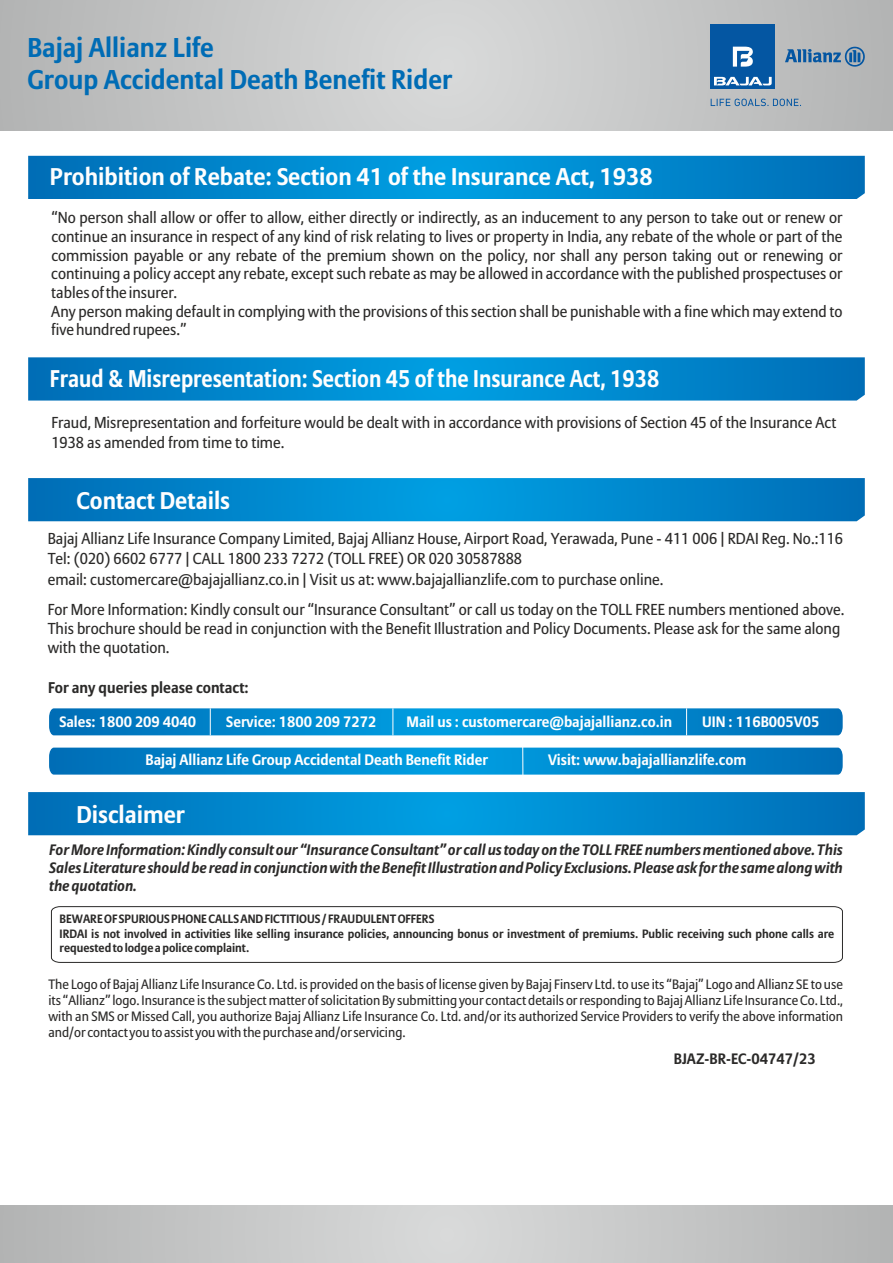
<style>
.page{position:relative;width:893px;height:1263px;background:#fff}
.page>*{position:absolute;margin:0;border:0;box-sizing:border-box;transform-origin:0 0}
.t1{font:700 27px/32px "Allianz Sans";color:#006cb5}
.t2{font:700 24px "Allianz Sans";color:#fefefe}
.t3{font:700 24px "Allianz Sans";color:#fefefe;scale:.92 1}
.t4{font:15.75px/18.6px "Allianz Sans";color:#2b2a29}
.t5{font:700 15.45px "Allianz Sans";color:#2b2a29}
.t6{font:italic 700 15px/17.7px "Allianz Sans";color:#2b2a29;text-align:justify}
.t7{font:700 15px "Allianz Sans";color:#fefefe}
.t8{font:700 15px "Allianz Sans";color:#fff}
.t9{font:700 15px "Allianz Sans";color:#2b2a29}
.t10{font:13.5px/16px "Allianz Sans";color:#2b2a29;text-align:justify}
.t11{font:700 12px/14.2px "Allianz Sans";color:#2b2a29}
</style>
<div class="page">
<svg style="left:0;top:1205px;width:893px;height:58px;background:#c5c6c6"></svg>
<svg style="left:0;top:0;width:893px;height:131px;background:#c5c6c6"></svg>
<svg style="left:711px;top:99px;width:90px;height:7px"></svg>
<svg style="left:785px;top:47px;width:80px;height:20px;background:#7896b1"></svg>
<div style="left:711px;top:24px;width:64px;height:65px;background:#0456a2"></div>
<svg style="left:714px;top:77px;width:58px;height:8px"></svg>
<svg style="left:733px;top:47px;width:20px;height:20px"></svg>
<svg style="left:28px;top:357px;width:837px;height:44px;background:#0588cd"></svg>
<svg style="left:28px;top:478px;width:837px;height:43px;background:#0086cc"></svg>
<svg style="left:51px;top:906px;width:792px;height:57px"></svg>
<svg style="left:49px;top:747px;width:794px;height:28px;background:#0a8bce"></svg>
<svg style="left:28px;top:156px;width:837px;height:43px;background:#0086cc"></svg>
<svg style="left:28px;top:792px;width:837px;height:43px;background:#0086cc"></svg>
<svg style="left:49px;top:708px;width:794px;height:27px;background:#0588cd"></svg>
<h1 class="t1" style="left:27px;top:33px;width:426px">Bajaj Allianz Life<br>Group Accidental Death Benefit Rider</h1>
<h2 class="t2" style="left:50px;top:166px;width:605px">Prohibition of Rebate: Section 41 of the Insurance Act, 1938</h2>
<p class="t4" style="left:51px;top:210px;width:793px">“No person shall allow or offer to allow, either directly or indirectly, as an inducement to any person to take out or renew or continue an insurance in respect of any kind of risk relating to lives or property in India, any rebate of the whole or part of the commission payable or any rebate of the premium shown on the policy, nor shall any person taking out or renewing or continuing a policy accept any rebate, except such rebate as may be allowed in accordance with the published prospectuses or tables of the insurer.<br>Any person making default in complying with the provisions of this section shall be punishable with a fine which may extend to five hundred rupees.”</p>
<h2 class="t3" style="left:50px;top:369px;width:664px">Fraud &amp; Misrepresentation: Section 45 of the Insurance Act, 1938</h2>
<p class="t4" style="left:51px;top:413px;width:786px;line-height:20.5px">Fraud, Misrepresentation and forfeiture would be dealt with in accordance with provisions of Section 45 of the Insurance Act<br>1938 as amended from time to time.</p>
<h2 class="t2" style="left:76px;top:490px;width:155px">Contact Details</h2>
<p class="t4" style="left:48px;top:529px;width:797px;line-height:20.5px">Bajaj Allianz Life Insurance Company Limited, Bajaj Allianz House, Airport Road, Yerawada, Pune - 411 006 | RDAI Reg. No.:116<br>Tel: (020) 6602 6777 | CALL 1800 233 7272 (TOLL FREE) OR 020 30587888<br>email: customercare@bajajallianz.co.in | Visit us at: www.bajajallianzlife.com to purchase online.</p>
<p class="t4" style="left:48px;top:602px;width:798px">For More Information: Kindly consult our “Insurance Consultant” or call us today on the TOLL FREE numbers mentioned above.<br>This brochure should be read in conjunction with the Benefit Illustration and Policy Documents. Please ask for the same along with the quotation.</p>
<p class="t5" style="left:48px;top:681px;width:202px">For any queries please contact:</p>
<p class="t7" style="left:59px;top:715px;width:138px">Sales: 1800 209 4040</p>
<p class="t7" style="left:226px;top:715px;width:152px">Service: 1800 209 7272</p>
<p class="t7" style="left:407px;top:715px;width:267px">Mail us : customercare@bajajallianz.co.in</p>
<p class="t8" style="left:702px;top:715px;width:119px">UIN : 116B005V05</p>
<p class="t8" style="left:145px;top:754px;width:344px">Bajaj Allianz Life Group Accidental Death Benefit Rider</p>
<p class="t7" style="left:548px;top:754px;width:200px">Visit: www.bajajallianzlife.com</p>
<h2 class="t2" style="left:76px;top:804px;width:110px">Disclaimer</h2>
<p class="t6" style="left:49px;top:842px;width:795px">For More Information: Kindly consult our “Insurance Consultant” or call us today on the TOLL FREEnumbers mentioned above. This Sales Literature should be read in conjunction with the Benefit Illustration and Policy Exclusions. Please ask for the same along with the quotation.</p>
<p class="t11" style="left:60px;top:913px;width:776px">BEWARE OF SPURIOUS PHONE CALLS AND FICTITIOUS / FRAUDULENT OFFERS<br>IRDAI is not involved in activities like selling insurance policies, announcing bonus or investment of premiums. Public receiving such phone calls are requested to lodge a police complaint.</p>
<p class="t10" style="left:48px;top:977px;width:796px">The Logo of Bajaj Allianz Life Insurance Co. Ltd. is provided on the basis of license given by Bajaj Finserv Ltd. to use its “Bajaj” Logo and Allianz SE to use its “Allianz” logo. Insurance is the subject matter of solicitation By submitting your contact details or responding to Bajaj Allianz Life Insurance Co. Ltd., with an SMS or Missed Call, you authorize Bajaj Allianz Life Insurance Co. Ltd. and/or its authorized Service Providers to verify the above information and/or contact you to assist you with the purchase and/or servicing.</p>
<p class="t9" style="left:674px;top:1052px;width:144px">BJAZ-BR-EC-04747/23</p>
</div>
